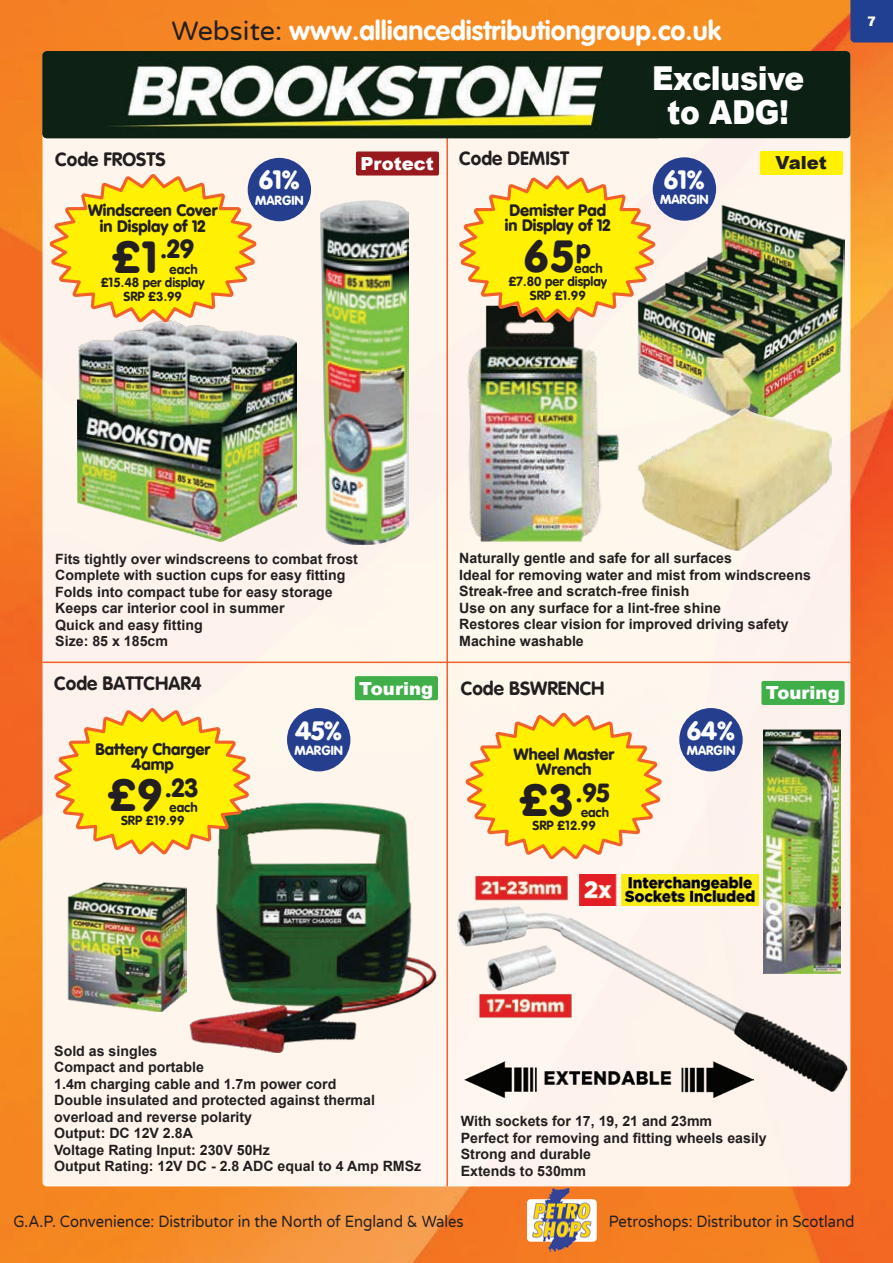
<style>
.page{position:relative;width:893px;height:1263px;background:#fff}
.page>*{position:absolute;margin:0;border:0;box-sizing:border-box;transform-origin:0 0}
.t1{font:900 43.95px "VAG Rounded";color:#231f20}
.t2{font:900 33px "Arial";letter-spacing:-.01em;color:#fff;scale:.9 1}
.t3{font:700 27px "VAG Rounded";color:#fff}
.t4{font:900 25.95px "VAG Rounded";color:#fff}
.t5{font:900 25.65px "VAG Rounded";color:#231f20}
.t6{font:700 18.9px "VAG Rounded";color:#231f20}
.t7{font:900 18px "Arial";color:#fff}
.t8{font:900 18px "Arial";color:#231f20}
.t9{font:16.5px "Varela Round";color:#231f20;scale:.9 1}
.t10{font:900 16.2px "VAG Rounded";color:#231f20}
.t11{font:700 14.25px/16.5px "Arial";color:#231f20}
.t12{font:900 13.5px "Helvetica Neue";color:#fff}
.t13{font:700 13.2px "VAG Rounded";color:#231f20}
.t14{font:700 13.05px "VAG Rounded";color:#231f20}
.t15{font:900 13.05px "VAG Rounded";color:#fff}
.s1{font-family:"Varela Round";font-weight:400;color:#231f20}
.s2{font-size:43.95px}
</style>
<div class="page">
<img style="left:0;top:0;width:893px;height:1263px">
<div style="left:527px;top:1199px;width:70px;height:43px;background:#fff;border-radius:4px"></div>
<img style="left:531px;top:1186px;width:62px;height:69px">
<div style="left:850px;top:0;width:43px;height:43px;background:#224091"></div>
<div style="left:43px;top:51px;width:807px;height:1135px;background:#fef5ec;border-radius:4px"></div>
<hr style="left:446px;top:51px;width:2px;height:1135px;background:#f2612a">
<hr style="left:43px;top:661px;width:807px;height:2px;background:#f2612a">
<div style="left:43px;top:51px;width:807px;height:87px;background:#0c2113;border-radius:4px"></div>
<img style="left:43px;top:60px;width:561px;height:78px">
<div style="left:287px;top:708px;width:63px;height:63px;background:#253f8e;border-radius:50%"></div>
<div style="left:679px;top:708px;width:64px;height:63px;background:#253f8e;border-radius:50%"></div>
<div style="left:653px;top:157px;width:63px;height:64px;background:#253f8e;border-radius:50%"></div>
<div style="left:248px;top:158px;width:63px;height:63px;background:#253f8e;border-radius:50%"></div>
<img style="left:67px;top:925px;width:116px;height:86px">
<img style="left:183px;top:802px;width:254px;height:251px">
<div style="left:355px;top:676px;width:83px;height:24px;background:#40ae49;border-radius:2px"></div>
<div style="left:761px;top:681px;width:84px;height:24px;background:#40ae49;border-radius:2px"></div>
<div style="left:760px;top:151px;width:83px;height:24px;background:#fff101;border-radius:2px"></div>
<div style="left:356px;top:151px;width:83px;height:25px;background:#991a1e;border-radius:2px"></div>
<svg style="left:52px;top:661px;width:201px;height:264px"></svg>
<svg style="left:463px;top:661px;width:201px;height:214px"></svg>
<img style="left:658px;top:205px;width:187px;height:203px">
<img style="left:468px;top:392px;width:151px;height:149px">
<img style="left:638px;top:408px;width:193px;height:142px">
<svg style="left:457px;top:122px;width:201px;height:270px"></svg>
<img style="left:77px;top:335px;width:219px;height:207px">
<img style="left:320px;top:200px;width:88px;height:345px">
<svg style="left:48px;top:123px;width:211px;height:266px"></svg>
<img style="left:458px;top:876px;width:390px;height:216px">
<img style="left:579px;top:875px;width:180px;height:31px">
<img style="left:763px;top:729px;width:77px;height:244px">
<img style="left:464px;top:1061px;width:289px;height:36px">
<p class="t3" style="left:172px;top:18px;width:551px"><span class="s1">Website:</span> www.alliancedistributiongroup.co.uk</p>
<p class="t12" style="left:867px;top:15px;width:11px">7</p>
<p class="t2" style="left:652px;top:54px;width:171px">Exclusive</p>
<p class="t2" style="left:667px;top:88px;width:137px">to ADG!</p>
<p class="t6" style="left:55px;top:151px;width:112px">Code FROSTS</p>
<p class="t6" style="left:459px;top:150px;width:112px">Code DEMIST</p>
<p class="t7" style="left:360px;top:150px;width:75px">Protect</p>
<p class="t8" style="left:775px;top:150px;width:53px">Valet</p>
<p class="t4" style="left:664px;top:168px;width:42px">61%</p>
<p class="t15" style="left:660px;top:194px;width:50px">MARGIN</p>
<p class="t4" style="left:259px;top:169px;width:42px">61%</p>
<p class="t15" style="left:255px;top:194px;width:50px">MARGIN</p>
<p class="t10" style="left:509px;top:203px;width:98px">Demister Pad</p>
<p class="t10" style="left:505px;top:218px;width:107px">in Display of 12</p>
<p class="t1" style="left:525px;top:237px;width:68px">65<sup>p</sup></p>
<p class="t14" style="left:508px;top:276px;width:100px">£7.80 per display</p>
<p class="t14" style="left:530px;top:290px;width:57px">SRP £1.99</p>
<p class="t10" style="left:88px;top:203px;width:131px">Windscreen Cover</p>
<p class="t10" style="left:100px;top:219px;width:107px">in Display of 12</p>
<p class="t5" style="left:112px;top:238px;width:84px"><span class="s2">£1</span>.29</p>
<p class="t14" style="left:101px;top:276px;width:106px">£15.48 per display</p>
<p class="t14" style="left:123px;top:290px;width:60px">SRP £3.99</p>
<p class="t13" style="left:575px;top:262px;width:30px">each</p>
<p class="t13" style="left:170px;top:263px;width:30px">each</p>
<p class="t11" style="left:459px;top:551px;width:274px">Naturally gentle and safe for all surfaces</p>
<p class="t11" style="left:459px;top:567px;width:353px">Ideal for removing water and mist from windscreens</p>
<p class="t11" style="left:459px;top:584px;width:232px">Streak-free and scratch-free finish</p>
<p class="t11" style="left:459px;top:600px;width:263px">Use on any surface for a lint-free shine</p>
<p class="t11" style="left:459px;top:617px;width:331px">Restores clear vision for improved driving safety</p>
<p class="t11" style="left:459px;top:633px;width:126px">Machine washable</p>
<p class="t11" style="left:55px;top:551px;width:304px">Fits tightly over windscreens to combat frost</p>
<p class="t11" style="left:55px;top:568px;width:292px">Complete with suction cups for easy fitting</p>
<p class="t11" style="left:55px;top:584px;width:279px">Folds into compact tube for easy storage</p>
<p class="t11" style="left:55px;top:601px;width:231px">Keeps car interior cool in summer</p>
<p class="t11" style="left:55px;top:617px;width:149px">Quick and easy fitting</p>
<p class="t11" style="left:55px;top:634px;width:114px">Size: 85 x 185cm</p>
<p class="t6" style="left:54px;top:675px;width:149px">Code BATTCHAR4</p>
<p class="t6" style="left:461px;top:680px;width:145px">Code BSWRENCH</p>
<p class="t7" style="left:359px;top:675px;width:75px">Touring</p>
<p class="t7" style="left:766px;top:680px;width:75px">Touring</p>
<p class="t10" style="left:95px;top:742px;width:116px">Battery Charger</p>
<p class="t10" style="left:132px;top:757px;width:44px">4amp</p>
<p class="t5" style="left:107px;top:776px;width:92px"><span class="s2">£9</span>.23</p>
<p class="t14" style="left:121px;top:815px;width:65px">SRP £19.99</p>
<p class="t13" style="left:170px;top:801px;width:30px">each</p>
<p class="t4" style="left:295px;top:719px;width:48px">45%</p>
<p class="t15" style="left:294px;top:745px;width:50px">MARGIN</p>
<p class="t10" style="left:514px;top:747px;width:102px">Wheel Master</p>
<p class="t10" style="left:537px;top:762px;width:57px">Wrench</p>
<p class="t5" style="left:519px;top:781px;width:92px"><span class="s2">£3</span>.95</p>
<p class="t14" style="left:532px;top:819px;width:65px">SRP £12.99</p>
<p class="t13" style="left:581px;top:806px;width:30px">each</p>
<p class="t4" style="left:687px;top:719px;width:49px">64%</p>
<p class="t15" style="left:687px;top:745px;width:50px">MARGIN</p>
<p class="t11" style="left:54px;top:1043px;width:105px">Sold as singles</p>
<p class="t11" style="left:54px;top:1059px;width:151px">Compact and portable</p>
<p class="t11" style="left:54px;top:1076px;width:284px">1.4m charging cable and 1.7m power cord</p>
<p class="t11" style="left:54px;top:1092px;width:322px">Double insulated and protected against thermal overload and reverse polarity</p>
<p class="t11" style="left:54px;top:1125px;width:140px">Output: DC 12V 2.8A</p>
<p class="t11" style="left:54px;top:1142px;width:217px">Voltage Rating Input: 230V 50Hz</p>
<p class="t11" style="left:54px;top:1158px;width:369px">Output Rating: 12V DC - 2.8 ADC equal to 4 Amp RMSz</p>
<p class="t11" style="left:461px;top:1113px;width:253px">With sockets for 17, 19, 21 and 23mm</p>
<p class="t11" style="left:461px;top:1130px;width:307px">Perfect for removing and fitting wheels easily</p>
<p class="t11" style="left:461px;top:1146px;width:132px">Strong and durable</p>
<p class="t11" style="left:461px;top:1163px;width:127px">Extends to 530mm</p>
<p class="t9" style="left:13px;top:1210px;width:502px">G.A.P. Convenience: Distributor in the North of England &amp; Wales</p>
<p class="t9" style="left:609px;top:1210px;width:275px">Petroshops: Distributor in Scotland</p>
</div>
